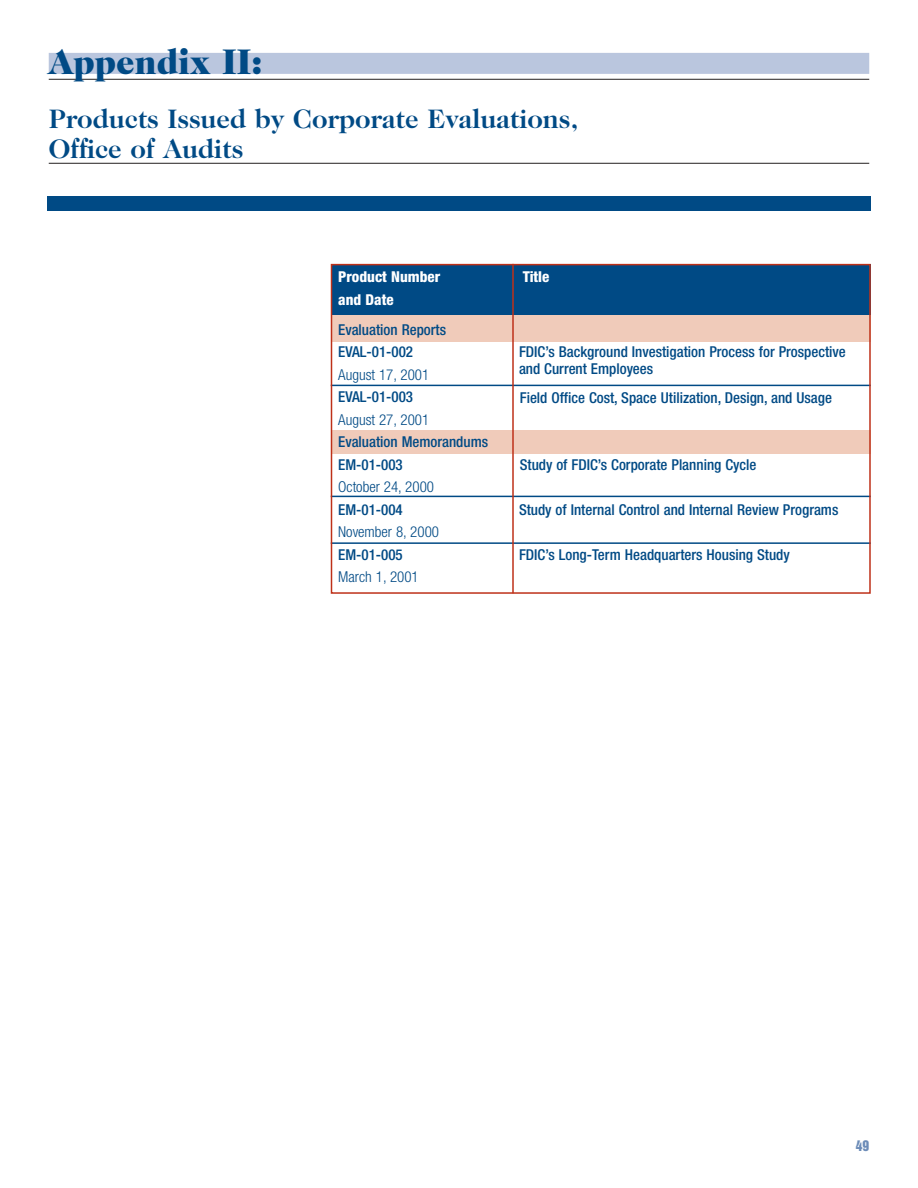
<style>
.page{position:relative;width:918px;height:1188px;background:#fff}
.page>*{position:absolute;margin:0;border:0;box-sizing:border-box;transform-origin:0 0}
.t1{font:900 36px "Caslon Two Twenty Four";color:#004a85}
.t2{font:700 27px/30px "Caslon Two Twenty Four";color:#004a85}
.t3{font:500 condensed 15px/22.5px "Helvetica Neue";color:#004a85}
.t4{font:300 condensed 15px "Helvetica Neue";color:#004a85}
.t5{font:800 condensed 15px "Helvetica Neue";color:#fff}
.t6{font:13.5px "Helvetica Inserat";color:#6c8cb8}
</style>
<div class="page">
<hr style="left:331px;top:542px;width:540px;height:2px;background:#004a85">
<hr style="left:331px;top:496px;width:540px;height:1px;background:#004a85">
<hr style="left:331px;top:385px;width:540px;height:1px;background:#004a85">
<div style="left:331px;top:430px;width:540px;height:23px;background:#f0cbba"></div>
<div style="left:331px;top:309px;width:540px;height:33px;background:#f0cbba"></div>
<div style="left:331px;top:264px;width:540px;height:50px;background:#004a85"></div>
<div style="left:47px;top:196px;width:824px;height:15px;background:#004a85"></div>
<div style="left:49px;top:53px;width:820px;height:21px;background:#bac6de"></div>
<hr style="left:49px;top:79px;width:820px;height:1px;background:#231f1f">
<hr style="left:49px;top:163px;width:820px;height:1px;background:#231f1f">
<div style="left:331px;top:264px;width:540px;height:330px;border:2px solid #be3119"></div>
<hr style="left:512px;top:264px;width:2px;height:329px;background:#be3119">
<h1 class="t1" style="left:49px;top:48px;width:215px">Appendix II:</h1>
<h2 class="t2" style="left:49px;top:106px;width:531px">Products Issued by Corporate Evaluations,<br>Office of Audits</h2>
<p class="t5" style="left:338px;top:271px;width:104px">Product Number</p>
<p class="t5" style="left:523px;top:271px;width:28px">Title</p>
<p class="t5" style="left:338px;top:294px;width:57px">and Date</p>
<p class="t3" style="left:338px;top:319px;width:109px">Evaluation Reports<br>EVAL-01-002</p>
<p class="t4" style="left:338px;top:369px;width:93px">August 17, 2001</p>
<p class="t3" style="left:338px;top:387px;width:76px">EVAL-01-003</p>
<p class="t4" style="left:338px;top:414px;width:93px">August 27, 2001</p>
<p class="t3" style="left:338px;top:432px;width:151px">Evaluation Memorandums<br>EM-01-003</p>
<p class="t4" style="left:338px;top:481px;width:97px">October 24, 2000</p>
<p class="t3" style="left:338px;top:499px;width:66px">EM-01-004</p>
<p class="t4" style="left:338px;top:526px;width:102px">November 8, 2000</p>
<p class="t3" style="left:338px;top:544px;width:66px">EM-01-005</p>
<p class="t4" style="left:338px;top:571px;width:82px">March 1, 2001</p>
<p class="t3" style="left:519px;top:345px;width:328px;line-height:16.5px">FDIC’s Background Investigation Process for Prospective and Current Employees</p>
<p class="t3" style="left:520px;top:388px;width:314px">Field Office Cost, Space Utilization, Design, and Usage</p>
<p class="t3" style="left:520px;top:454px;width:238px">Study of FDIC’s Corporate Planning Cycle</p>
<p class="t3" style="left:519px;top:499px;width:321px">Study of Internal Control and Internal Review Programs</p>
<p class="t3" style="left:519px;top:545px;width:272px">FDIC’s Long-Term Headquarters Housing Study</p>
<p class="t6" style="left:856px;top:1140px;width:15px">49</p>
</div>
